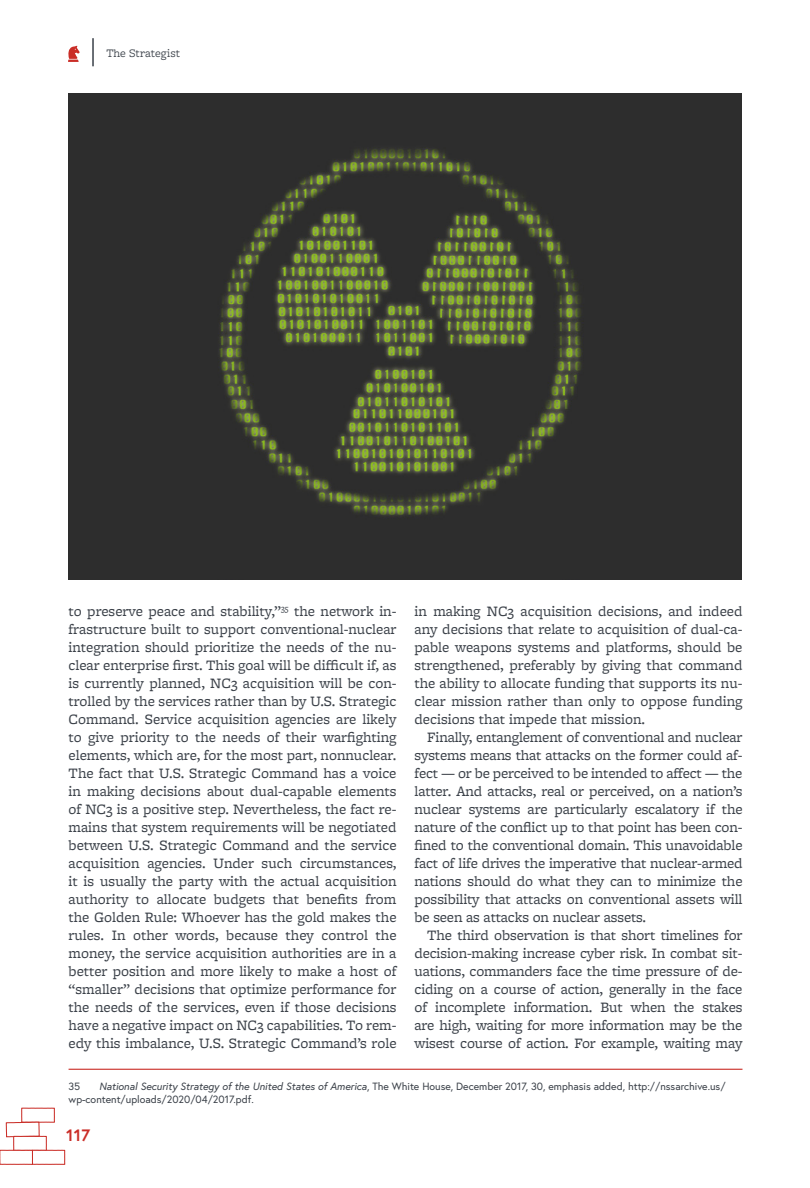
<style>
.page{position:relative;width:810px;height:1188px;background:#fff}
.page>*{position:absolute;margin:0;border:0;box-sizing:border-box;transform-origin:0 0}
.t1{font:700 16.5px "Europa";color:#ca2d27}
.t2{font:15px/18px "Freight Micro Pro";letter-spacing:-.005em;color:#3a4048;text-align:justify}
.t3{font:12px "Freight Macro Pro";color:#3a4048}
.t4{font:10.5px/12.6px "Europa";color:#3a4048}
.s1{font-style:italic}
</style>
<div class="page">
<svg style="left:68px;top:46px;width:12px;height:16px"></svg>
<svg style="left:93px;top:38px;width:1px;height:28px"></svg>
<svg style="left:0;top:1107px;width:66px;height:58px"></svg>
<hr style="left:69px;top:1069px;width:673px;height:1px;background:#ca2d27">
<img style="left:68px;top:94px;width:674px;height:486px">
<p class="t3" style="left:106px;top:45px;width:75px">The Strategist</p>
<p class="t2" style="left:69px;top:601px;width:330px">to preserve peace and stability,”<sup>35</sup> the network in&shy;frastructure built to support conventional-nuclear integration should prioritize the needs of the nu&shy;clear enterprise first. This goal will be difficult if, as is currently planned, NC3 acquisition will be con&shy;trolled by the services rather than by U.S. Strategic Command. Service acquisition agencies are likely to give priority to the needs of their warfighting elements, which are, for the most part, nonnuclear.<br>The fact that U.S. Strategic Command has a voice in making decisions about dual-capable elements of NC3 is a positive step. Nevertheless, the fact re&shy;mains that system requirements will be negotiated between U.S. Strategic Command and the service acquisition agencies. Under such circumstances, it is usually the party with the actual acquisition authority to allocate budgets that benefits from the Golden Rule: Whoever has the gold makes the rules. In other words, because they control the money, the service acquisition authorities are in a better position and more likely to make a host of “smaller” decisions that optimize performance for the needs of the services, even if those decisions have a negative impact on NC3 capabilities. To rem&shy;edy this imbalance, U.S. Strategic Command’s role</p>
<p class="t4" style="left:69px;top:1080px;width:13px">35</p>
<p class="t2" style="left:415px;top:601px;width:330px">in making NC3 acquisition decisions, and indeed any decisions that relate to acquisition of dual-ca&shy;pable weapons systems and platforms, should be strengthened, preferably by giving that command the ability to allocate funding that supports its nu&shy;clear mission rather than only to oppose funding decisions that impede that mission.</p>
<p class="t2" style="left:415px;top:727px;width:330px;text-indent:13px">Finally, entanglement of conventional and nuclear systems means that attacks on the former could af&shy;fect — or be perceived to be intended to affect — the latter. And attacks, real or perceived, on a nation’s nuclear systems are particularly escalatory if the nature of the conflict up to that point has been con&shy;fined to the conventional domain. This unavoidable fact of life drives the imperative that nuclear-armed nations should do what they can to minimize the possibility that attacks on conventional assets will be seen as attacks on nuclear assets.</p>
<p class="t2" style="left:415px;top:925px;width:330px;text-indent:13px">The third observation is that short timelines for decision-making increase cyber risk. In combat sit&shy;uations, commanders face the time pressure of de&shy;ciding on a course of action, generally in the face of incomplete information. But when the stakes are high, waiting for more information may be the wisest course of action. For example, waiting may</p>
<p class="t4" style="left:69px;top:1080px;width:659px;text-indent:30px"><span class="s1">National Security Strategy of the United States of America</span>, The White House, December 2017, 30, emphasis added, http://nssarchive.us/ wp-content/uploads/2020/04/2017.pdf.</p>
<p class="t1" style="left:66px;top:1124px;width:25px">117</p>
</div>
